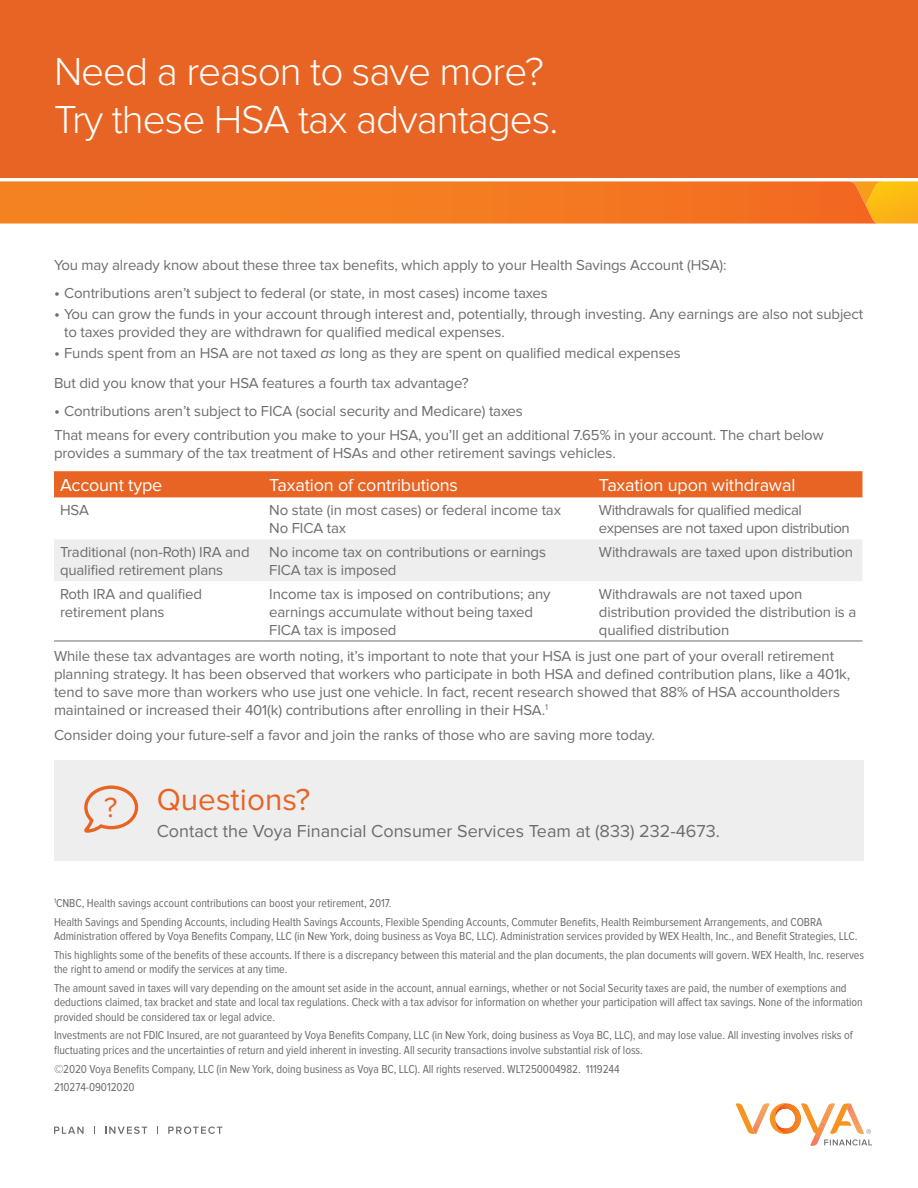
<style>
.page{position:relative;width:918px;height:1188px;background:#fff}
.page>*{position:absolute;margin:0;border:0;box-sizing:border-box;transform-origin:0 0}
.t1{font:300 40.5px/48px "Proxima Nova";letter-spacing:-.025em;color:#fff}
.t2{font:31.5px "Proxima Nova";color:#e86424}
.t3{font:28.8px "Proxima Nova";color:#e86424}
.t4{font:18px "Proxima Nova";color:#6c6d70}
.FP{font:18px "Proxima Nova";letter-spacing:-.01em;color:#fff}
.FP-2{font:15px/18px "Proxima Nova";letter-spacing:-.01em;color:#6c6d70}
.FP-3{font:15px/18px "Proxima Nova";letter-spacing:-.03em;color:#6c6d70}
.t5{font:12px/14.4px "Proxima Nova Cond";letter-spacing:-.005em;color:#6c6d70}
.s1{font-size:16.5px}
.s2{font-style:italic}
</style>
<div class="page">
<div style="left:0;top:0;width:918px;height:202px;background:#e86424"></div>
<div style="left:0;top:178px;width:918px;height:380px;background:#fff"></div>
<svg style="left:736px;top:1103px;width:136px;height:43px"></svg>
<svg style="left:54px;top:1127px;width:30px;height:7px"></svg>
<svg style="left:105px;top:1127px;width:42px;height:7px"></svg>
<svg style="left:168px;top:1127px;width:54px;height:7px"></svg>
<div style="left:54px;top:471px;width:808px;height:26px;background:#e86424"></div>
<div style="left:54px;top:539px;width:808px;height:42px;background:#eeeeef"></div>
<hr style="left:54px;top:641px;width:209px;height:1px;background:#6c6d70">
<hr style="left:263px;top:641px;width:330px;height:1px;background:#6c6d70">
<hr style="left:593px;top:641px;width:270px;height:1px;background:#6c6d70">
<svg style="left:0;top:181px;width:918px;height:43px;background:#f47f24"></svg>
<div style="left:54px;top:760px;width:810px;height:101px;background:#eeeeef"></div>
<svg style="left:84px;top:785px;width:54px;height:48px"></svg>
<p class="t1" style="left:54px;top:48px;width:506px">Need a reason to save more?<br>Try these HSA tax advantages.</p>
<p class="FP-2" style="left:54px;top:256px;width:674px">You may already know about these three tax benefits, which apply to your Health Savings Account (HSA):</p>
<p class="FP-2" style="left:54px;top:284px;width:495px"><span class="s1">•</span> Contributions aren’t subject to federal (or state, in most cases) income taxes</p>
<p class="FP-2" style="left:64px;top:305px;width:801px;text-indent:-10px"><span class="s1">•</span> You can grow the funds in your account through interest and, potentially, through investing. Any earnings are also not subject to taxes provided they are withdrawn for qualified medical expenses.</p>
<p class="FP-2" style="left:54px;top:344px;width:628px"><span class="s1">•</span> Funds spent from an HSA are not taxed <span class="s2">as</span> long as they are spent on qualified medical expenses</p>
<p class="FP-2" style="left:54px;top:374px;width:416px">But did you know that your HSA features a fourth tax advantage?</p>
<p class="FP-2" style="left:54px;top:402px;width:470px"><span class="s1">•</span> Contributions aren’t subject to FICA (social security and Medicare) taxes</p>
<p class="FP-2" style="left:54px;top:427px;width:771px">That means for every contribution you make to your HSA, you’ll get an additional 7.65% in your account. The chart below provides a summary of the tax treatment of HSAs and other retirement savings vehicles.</p>
<p class="FP" style="left:60px;top:475px;width:104px">Account type</p>
<p class="FP" style="left:269px;top:475px;width:190px">Taxation of contributions</p>
<p class="FP" style="left:599px;top:475px;width:198px">Taxation upon withdrawal</p>
<p class="FP-2" style="left:60px;top:502px;width:30px">HSA</p>
<p class="FP-2" style="left:269px;top:502px;width:293px">No state (in most cases) or federal income tax</p>
<p class="FP-2" style="left:269px;top:520px;width:78px">No FICA tax</p>
<p class="FP-3" style="left:599px;top:502px;width:252px">Withdrawals for qualified medical expenses are not taxed upon distribution</p>
<p class="FP-2" style="left:60px;top:543px;width:191px">Traditional (non-Roth) IRA and qualified retirement plans</p>
<p class="FP-2" style="left:269px;top:543px;width:278px">No income tax on contributions or earnings</p>
<p class="FP-2" style="left:269px;top:561px;width:129px">FICA tax is imposed</p>
<p class="FP-2" style="left:599px;top:543px;width:256px">Withdrawals are taxed upon distribution</p>
<p class="FP-2" style="left:60px;top:585px;width:144px">Roth IRA and qualified retirement plans</p>
<p class="FP-2" style="left:269px;top:585px;width:283px">Income tax is imposed on contributions; any earnings accumulate without being taxed</p>
<p class="FP-2" style="left:269px;top:621px;width:129px">FICA tax is imposed</p>
<p class="FP-2" style="left:599px;top:585px;width:259px">Withdrawals are not taxed upon distribution provided the distribution is a qualified distribution</p>
<p class="FP-2" style="left:54px;top:647px;width:798px">While these tax advantages are worth noting, it’s important to note that your HSA is just one part of your overall retirement planning strategy. It has been observed that workers who participate in both HSA and defined contribution plans, like a 401k, tend to save more than workers who use just one vehicle. In fact, recent research showed that 88% of HSA accountholders maintained or increased their 401(k) contributions after enrolling in their HSA.<sup>1</sup></p>
<p class="FP-2" style="left:54px;top:726px;width:603px">Consider doing your future-self a favor and join the ranks of those who are saving more today.</p>
<p class="t3" style="left:104px;top:791px;width:15px">?</p>
<p class="t2" style="left:157px;top:782px;width:155px">Questions?</p>
<p class="t4" style="left:157px;top:821px;width:565px">Contact the Voya Financial Consumer Services Team at (833) 232-4673.</p>
<p class="t5" style="left:54px;top:896px;width:339px"><sup>1</sup>CNBC, Health savings account contributions can boost your retirement, 2017.</p>
<p class="t5" style="left:54px;top:915px;width:805px">Health Savings and Spending Accounts, including Health Savings Accounts, Flexible Spending Accounts, Commuter Benefits, Health Reimbursement Arrangements, and COBRA<br>Administration offered by Voya Benefits Company, LLC (in New York, doing business as Voya BC, LLC). Administration services provided by WEX Health, Inc., and Benefit Strategies, LLC.</p>
<p class="t5" style="left:54px;top:948px;width:812px">This highlights some of the benefits of these accounts. If there is a discrepancy between this material and the plan documents, the plan documents will govern. WEX Health, Inc. reserves the right to amend or modify the services at any time.</p>
<p class="t5" style="left:54px;top:981px;width:810px">The amount saved in taxes will vary depending on the amount set aside in the account, annual earnings, whether or not Social Security taxes are paid, the number of exemptions and deductions claimed, tax bracket and state and local tax regulations. Check with a tax advisor for information on whether your participation will affect tax savings. None of the information provided should be considered tax or legal advice.</p>
<p class="t5" style="left:54px;top:1029px;width:800px">Investments are not FDIC Insured, are not guaranteed by Voya Benefits Company, LLC (in New York, doing business as Voya BC, LLC), and may lose value. All investing involves risks of fluctuating prices and the uncertainties of return and yield inherent in investing. All security transactions involve substantial risk of loss.</p>
<p class="t5" style="left:54px;top:1062px;width:567px">©2020 Voya Benefits Company, LLC (in New York, doing business as Voya BC, LLC). All rights reserved. WLT250004982. 1119244</p>
<p class="t5" style="left:54px;top:1080px;width:82px">210274-09012020</p>
</div>
